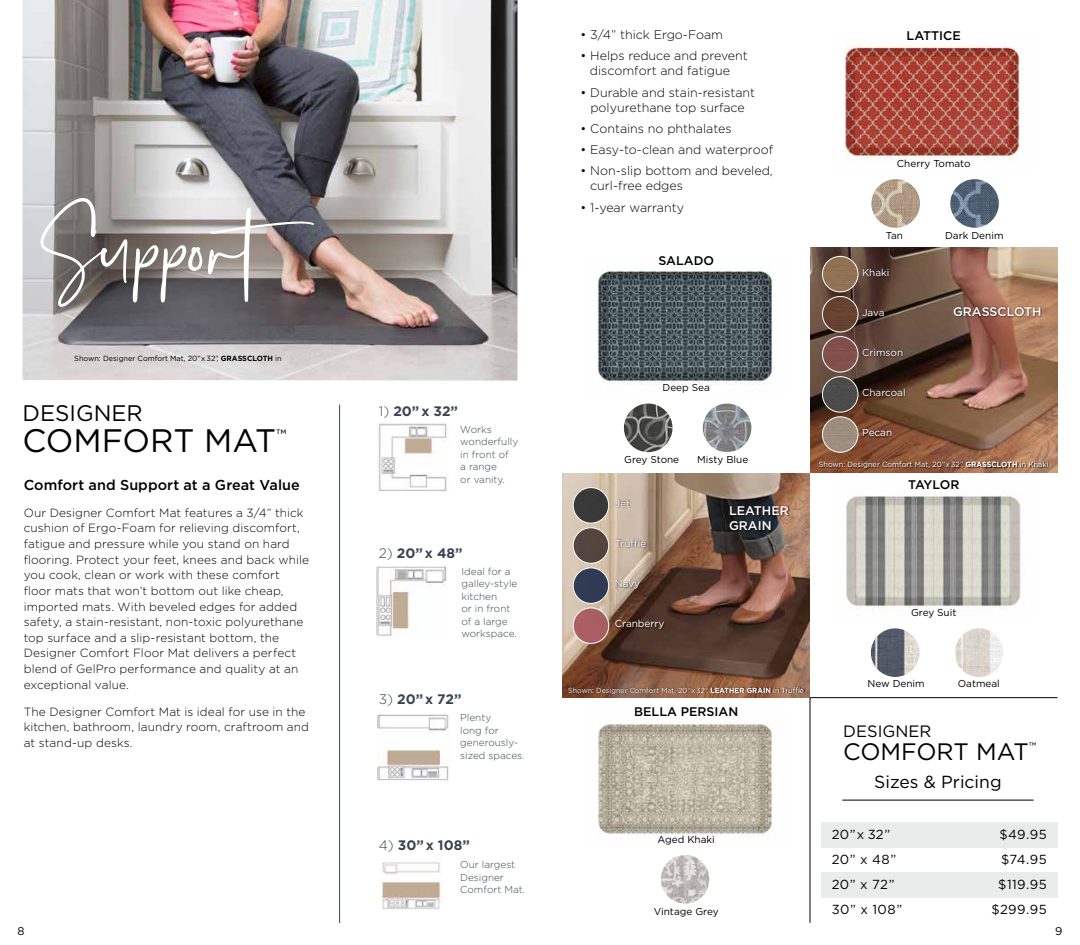
<style>
.page{position:relative;width:1080px;height:945px;background:#fff}
.page>*{position:absolute;margin:0;border:0;box-sizing:border-box;transform-origin:0 0}
.t1{font:32.5px "Gotham";letter-spacing:-.005em;color:#000}
.t2{font:23.75px "Gotham";letter-spacing:-.005em;color:#000}
.t3{font:22.5px "Gotham";color:#000}
.t4{font:17.5px "Gotham";color:#000}
.t5{font:16.5px "Gotham";color:#000}
.t6{font:500 14.38px "Gotham";letter-spacing:.005em;color:#000}
.t7{font:700 13.75px "Gotham";color:#3a4450}
.t8{font:13.12px/25.1px "Gotham";letter-spacing:.03em;color:#000}
.t9{font:300 12.5px/15px "Gotham";color:#000}
.t10{font:500 12.5px "Gotham";color:#000}
.t11{font:500 12.5px/15px "Gotham";color:#fff}
.t12{font:300 11.88px/15.6px "Gotham";letter-spacing:.01em;color:#000}
.t13{font:11.25px "Gotham";color:#000}
.t14{font:300 10px/12.5px "Gotham";color:#3a4450}
.t15{font:10px "Gotham";color:#000}
.t16{font:10px "Gotham";color:#fff}
.t17{font:7.5px "Gotham";color:#fff;scale:.95 1}
.t18{font:7.5px "Gotham";color:#fff}
.t19{font:7.5px "Gotham";color:#000}
.s1{font-weight:700}
.s2{font-weight:300}
</style>
<div class="page">
<img style="left:22px;top:0;width:496px;height:381px">
<hr style="left:339px;top:405px;width:1px;height:518px;background:#3a4450">
<img style="left:378px;top:422px;width:69px;height:69px">
<img style="left:378px;top:714px;width:71px;height:66px">
<img style="left:381px;top:862px;width:61px;height:48px">
<img style="left:376px;top:565px;width:71px;height:72px">
<img style="left:598px;top:269px;width:174px;height:116px">
<img style="left:598px;top:722px;width:174px;height:115px">
<img style="left:661px;top:855px;width:48px;height:49px;border-radius:24px">
<img style="left:846px;top:495px;width:175px;height:115px">
<img style="left:871px;top:628px;width:48px;height:49px;border-radius:24px">
<img style="left:955px;top:628px;width:48px;height:49px;border-radius:24px">
<hr style="left:810px;top:698px;width:1px;height:225px;background:#000">
<hr style="left:810px;top:697px;width:248px;height:1px;background:#000">
<img style="left:810px;top:248px;width:248px;height:224px">
<img style="left:562px;top:473px;width:248px;height:225px">
<img style="left:822px;top:256px;width:36px;height:36px;border-radius:18px">
<div style="left:822px;top:256px;width:36px;height:36px;border:1px solid #fff;border-radius:50%"></div>
<img style="left:822px;top:296px;width:36px;height:36px;border-radius:18px">
<div style="left:822px;top:296px;width:36px;height:36px;border:1px solid #fff;border-radius:50%"></div>
<img style="left:822px;top:337px;width:36px;height:35px;border-radius:18px">
<div style="left:822px;top:336px;width:36px;height:36px;border:1px solid #fff;border-radius:50%"></div>
<img style="left:822px;top:377px;width:36px;height:35px;border-radius:18px">
<div style="left:822px;top:376px;width:36px;height:37px;border:1px solid #fff;border-radius:50%"></div>
<img style="left:822px;top:417px;width:36px;height:35px;border-radius:18px">
<div style="left:822px;top:416px;width:36px;height:37px;border:1px solid #fff;border-radius:50%"></div>
<img style="left:573px;top:488px;width:36px;height:35px;border-radius:18px">
<div style="left:573px;top:487px;width:36px;height:37px;border:1px solid #fff;border-radius:50%"></div>
<img style="left:573px;top:528px;width:36px;height:35px;border-radius:18px">
<div style="left:573px;top:527px;width:36px;height:37px;border:1px solid #fff;border-radius:50%"></div>
<img style="left:573px;top:568px;width:36px;height:35px;border-radius:18px">
<div style="left:573px;top:567px;width:36px;height:37px;border:1px solid #fff;border-radius:50%"></div>
<img style="left:573px;top:608px;width:36px;height:35px;border-radius:18px">
<div style="left:573px;top:608px;width:36px;height:36px;border:1px solid #fff;border-radius:50%"></div>
<div style="left:953px;top:306px;width:89px;height:12px;background:#000;opacity:.75"></div>
<div style="left:729px;top:505px;width:61px;height:28px;background:#000;opacity:.75"></div>
<div style="left:861px;top:267px;width:46px;height:172px;background:#000;opacity:.75"></div>
<div style="left:614px;top:499px;width:52px;height:132px;background:#000;opacity:.75"></div>
<img style="left:624px;top:404px;width:48px;height:48px;border-radius:24px">
<img style="left:703px;top:404px;width:48px;height:48px;border-radius:24px">
<img style="left:845px;top:45px;width:175px;height:115px">
<img style="left:871px;top:179px;width:49px;height:49px;border-radius:24px">
<img style="left:950px;top:179px;width:49px;height:49px;border-radius:24px">
<svg style="left:40px;top:197px;width:274px;height:110px;background:#928c8b"></svg>
<div style="left:819px;top:462px;width:230px;height:8px;background:#000;opacity:.75"></div>
<div style="left:568px;top:687px;width:237px;height:8px;background:#000;opacity:.75"></div>
<hr style="left:842px;top:800px;width:192px;height:1px;background:#000">
<div style="left:821px;top:822px;width:237px;height:25px;background:#eaebeb"></div>
<div style="left:821px;top:872px;width:237px;height:25px;background:#eaebeb"></div>
<p class="t19" style="left:74px;top:354px;width:209px">Shown: Designer Comfort Mat, 20”x 32”, <span class="s1">GRASSCLOTH</span> in</p>
<h3 class="t3" style="left:22px;top:401px;width:122px">DESIGNER</h3>
<h1 class="t1" style="left:22px;top:423px;width:266px">COMFORT MAT<sup>™</sup></h1>
<p class="t6" style="left:24px;top:477px;width:278px">Comfort and Support at a Great Value</p>
<p class="t12" style="left:24px;top:505px;width:287px">Our Designer Comfort Mat features a 3/4” thick cushion of Ergo-Foam for relieving discomfort, fatigue and pressure while you stand on hard flooring. Protect your feet, knees and back while you cook, clean or work with these comfort floor mats that won’t bottom out like cheap, imported mats. With beveled edges for added safety, a stain-resistant, non-toxic polyurethane top surface and a slip-resistant bottom, the Designer Comfort Floor Mat delivers a perfect blend of GelPro performance and quality at an exceptional value.</p>
<p class="t12" style="left:24px;top:703px;width:287px">The Designer Comfort Mat is ideal for use in the kitchen, bathroom, laundry room, craftroom and at stand-up desks.</p>
<p class="t7" style="left:379px;top:403px;width:81px"><span class="s2">1)</span> 20” x 32”</p>
<p class="t14" style="left:460px;top:423px;width:59px">Works wonderfully in front of<br>a range<br>or vanity.</p>
<p class="t7" style="left:379px;top:545px;width:85px"><span class="s2">2)</span> 20” x 48”</p>
<p class="t14" style="left:462px;top:565px;width:57px">Ideal for a galley-style kitchen<br>or in front of a large workspace.</p>
<p class="t7" style="left:379px;top:691px;width:84px"><span class="s2">3)</span> 20” x 72”</p>
<p class="t14" style="left:460px;top:711px;width:66px">Plenty<br>long for generously&shy;sized spaces.</p>
<p class="t7" style="left:379px;top:837px;width:93px"><span class="s2">4)</span> 30” x 108”</p>
<p class="t14" style="left:460px;top:858px;width:66px">Our largest<br>Designer<br>Comfort Mat.</p>
<p class="t9" style="left:581px;top:27px;width:144px">• 3/4” thick Ergo-Foam</p>
<p class="t9" style="left:590px;top:48px;width:160px;text-indent:-9px">• Helps reduce and prevent discomfort and fatigue</p>
<p class="t9" style="left:581px;top:85px;width:176px;text-align:center">• Durable and stain-resistant polyurethane top surface</p>
<p class="t9" style="left:581px;top:121px;width:153px">• Contains no phthalates</p>
<p class="t9" style="left:581px;top:142px;width:194px">• Easy-to-clean and waterproof</p>
<p class="t9" style="left:590px;top:163px;width:184px;text-indent:-10px">• Non-slip bottom and beveled, curl-free edges</p>
<p class="t9" style="left:581px;top:200px;width:105px">• 1-year warranty</p>
<p class="t10" style="left:658px;top:253px;width:57px">SALADO</p>
<p class="t15" style="left:663px;top:382px;width:49px">Deep Sea</p>
<p class="t15" style="left:624px;top:454px;width:57px">Grey Stone</p>
<p class="t15" style="left:697px;top:454px;width:53px">Misty Blue</p>
<p class="t16" style="left:615px;top:498px;width:17px">Jet</p>
<p class="t16" style="left:615px;top:538px;width:33px">Truffle</p>
<p class="t16" style="left:615px;top:578px;width:27px">Navy</p>
<p class="t16" style="left:615px;top:618px;width:51px">Cranberry</p>
<p class="t11" style="left:729px;top:503px;width:61px">LEATHER<br>GRAIN</p>
<p class="t10" style="left:907px;top:29px;width:56px">LATTICE</p>
<p class="t15" style="left:897px;top:158px;width:75px">Cherry Tomato</p>
<p class="t15" style="left:886px;top:229px;width:19px">Tan</p>
<p class="t15" style="left:945px;top:229px;width:60px">Dark Denim</p>
<p class="t16" style="left:862px;top:266px;width:29px">Khaki</p>
<p class="t16" style="left:862px;top:307px;width:24px">Java</p>
<p class="t16" style="left:862px;top:347px;width:43px">Crimson</p>
<p class="t16" style="left:862px;top:387px;width:45px">Charcoal</p>
<p class="t16" style="left:862px;top:427px;width:32px">Pecan</p>
<p class="t11" style="left:953px;top:303px;width:90px">GRASSCLOTH</p>
<p class="t18" style="left:819px;top:460px;width:231px">Shown: Designer Comfort Mat, 20”x 32”, <span class="s1">GRASSCLOTH</span> in Khaki</p>
<p class="t10" style="left:908px;top:477px;width:53px">TAYLOR</p>
<p class="t15" style="left:911px;top:607px;width:47px">Grey Suit</p>
<p class="t17" style="left:568px;top:686px;width:250px">Shown: Designer Comfort Mat, 20”x 32”, <span class="s1">LEATHER GRAIN</span> in Truffle</p>
<p class="t10" style="left:634px;top:705px;width:105px">BELLA PERSIAN</p>
<p class="t15" style="left:658px;top:834px;width:59px">Aged Khaki</p>
<p class="t15" style="left:654px;top:906px;width:66px">Vintage Grey</p>
<p class="t15" style="left:868px;top:678px;width:59px">New Denim</p>
<p class="t15" style="left:958px;top:678px;width:44px">Oatmeal</p>
<h3 class="t5" style="left:843px;top:722px;width:90px">DESIGNER</h3>
<h2 class="t2" style="left:843px;top:738px;width:195px">COMFORT MAT<sup>™</sup></h2>
<h3 class="t4" style="left:874px;top:772px;width:129px">Sizes &amp; Pricing</h3>
<p class="t8" style="left:832px;top:821px;width:72px">20” x 32”<br>20” x 48”<br>20” x 72”<br>30” x 108”</p>
<p class="t8" style="left:991px;top:821px;width:57px;text-align:right">$49.95 $74.95 $119.95 $299.95</p>
<p class="t13" style="left:18px;top:925px;width:9px">8</p>
<p class="t13" style="left:1055px;top:925px;width:9px">9</p>
</div>
